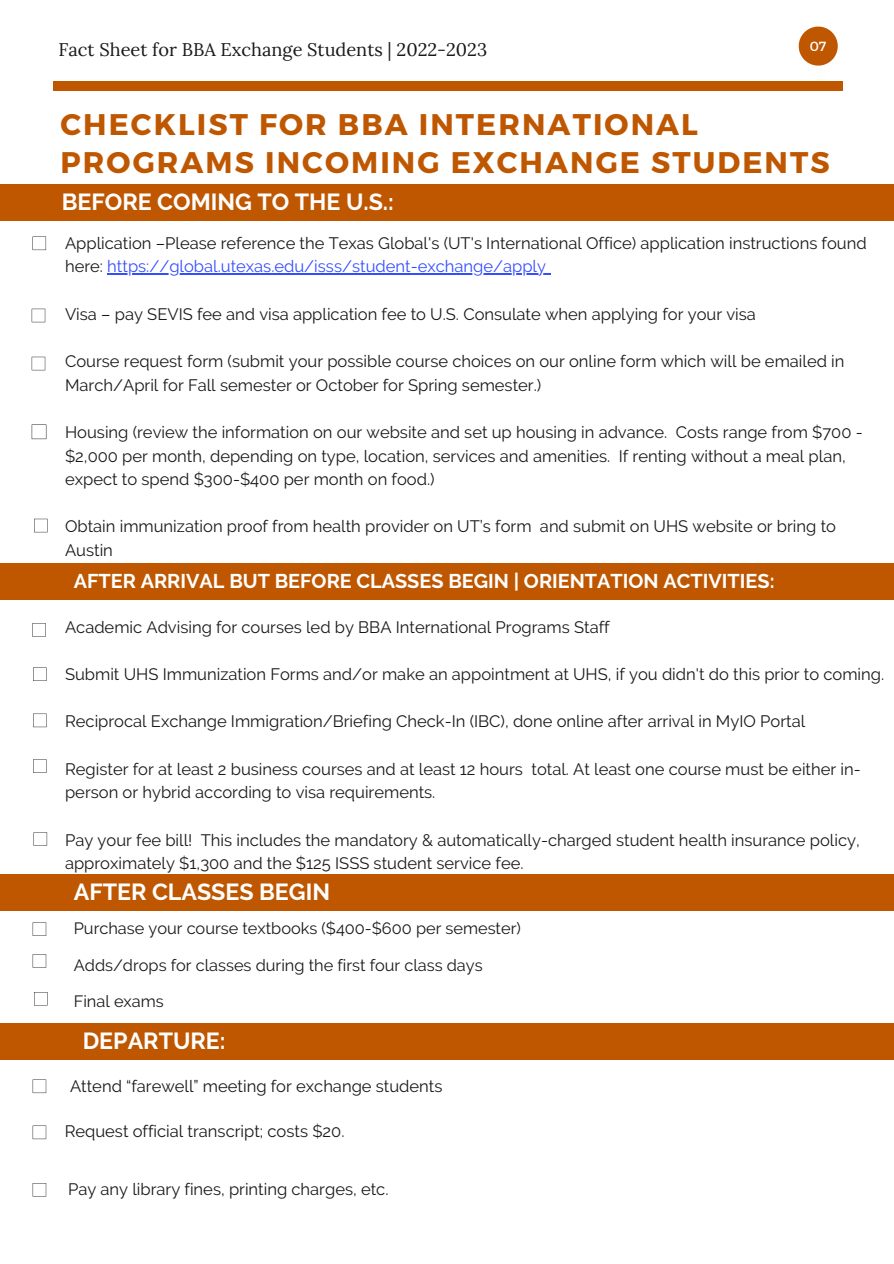
<style>
.page{position:relative;width:894px;height:1264px;background:#fff}
.page>*{position:absolute;margin:0;border:0;box-sizing:border-box;transform-origin:0 0}
.t1{font:700 29.85px/38.2px "Montserrat";letter-spacing:.07em;color:#bf5700}
.t2{font:700 23.25px "Raleway";color:#fff}
.t3{font:700 19.8px "Raleway";color:#fff}
.t4{font:18.15px "Lora";color:#191919}
.t5{font:16.5px/23.7px "Raleway";color:#191919}
.t6{font:16.35px "Raleway";color:#191919}
.t7{font:13.2px "Montserrat";color:#fff}
.s1{color:#344dff}
</style>
<div class="page">
<hr style="left:107px;top:273px;width:439px;height:1px;background:#344dff">
<div style="left:53px;top:81px;width:790px;height:9px;background:#bf5700"></div>
<svg style="left:798px;top:27px;width:39px;height:39px"></svg>
<div style="left:0;top:185px;width:893px;height:36px;background:#bf5700"></div>
<div style="left:0;top:563px;width:893px;height:36px;background:#bf5700"></div>
<svg style="left:33px;top:236px;width:13px;height:14px"></svg>
<svg style="left:32px;top:309px;width:13px;height:13px"></svg>
<svg style="left:32px;top:357px;width:13px;height:13px"></svg>
<svg style="left:32px;top:424px;width:14px;height:15px"></svg>
<svg style="left:33px;top:667px;width:14px;height:14px"></svg>
<svg style="left:33px;top:713px;width:14px;height:14px"></svg>
<svg style="left:33px;top:759px;width:14px;height:13px"></svg>
<div style="left:0;top:1023px;width:893px;height:36px;background:#bf5700"></div>
<div style="left:0;top:874px;width:893px;height:36px;background:#bf5700"></div>
<svg style="left:33px;top:922px;width:13px;height:13px"></svg>
<svg style="left:33px;top:954px;width:13px;height:13px"></svg>
<svg style="left:34px;top:992px;width:14px;height:13px"></svg>
<svg style="left:34px;top:519px;width:14px;height:13px"></svg>
<svg style="left:33px;top:1079px;width:13px;height:14px"></svg>
<svg style="left:33px;top:1125px;width:13px;height:14px"></svg>
<svg style="left:33px;top:1183px;width:13px;height:13px"></svg>
<svg style="left:32px;top:623px;width:14px;height:13px"></svg>
<svg style="left:34px;top:832px;width:13px;height:13px"></svg>
<p class="t4" style="left:59px;top:37px;width:430px">Fact Sheet for BBA Exchange Students | 2022-2023</p>
<p class="t7" style="left:809px;top:38px;width:18px">07</p>
<p class="t1" style="left:60px;top:103px;width:770px">CHECKLIST FOR BBA INTERNATIONAL<br>PROGRAMS INCOMING EXCHANGE STUDENTS</p>
<p class="t2" style="left:62px;top:188px;width:333px">BEFORE COMING TO THE U.S.:</p>
<p class="t5" style="left:65px;top:231px;width:802px">Application –Please reference the Texas Global's (UT's International Office) application instructions found here: <span class="s1">https://global.utexas.edu/isss/student-exchange/apply</span></p>
<p class="t5" style="left:65px;top:302px;width:692px">Visa – pay SEVIS fee and visa application fee to U.S. Consulate when applying for your visa</p>
<p class="t5" style="left:65px;top:349px;width:780px">Course request form (submit your possible course choices on our online form which will be emailed in<br>March/April for Fall semester or October for Spring semester.)</p>
<p class="t5" style="left:65px;top:420px;width:798px">Housing (review the information on our website and set up housing in advance. Costs range from $700 - $2,000 per month, depending on type, location, services and amenities. If renting without a meal plan, expect to spend $300-$400 per month on food.)</p>
<p class="t5" style="left:65px;top:515px;width:772px">Obtain immunization proof from health provider on UT’s form and submit on UHS website or bring to<br>Austin</p>
<p class="t3" style="left:74px;top:569px;width:702px">AFTER ARRIVAL BUT BEFORE CLASSES BEGIN | ORIENTATION ACTIVITIES:</p>
<p class="t5" style="left:65px;top:615px;width:546px">Academic Advising for courses led by BBA International Programs Staff</p>
<p class="t5" style="left:65px;top:662px;width:820px">Submit UHS Immunization Forms and/or make an appointment at UHS, if you didn't do this prior to coming.</p>
<p class="t5" style="left:65px;top:709px;width:741px">Reciprocal Exchange Immigration/Briefing Check-In (IBC), done online after arrival in MyIO Portal</p>
<p class="t5" style="left:65px;top:757px;width:797px">Register for at least 2 business courses and at least 12 hours total. At least one course must be either in&shy;person or hybrid according to visa requirements.</p>
<p class="t5" style="left:65px;top:828px;width:796px">Pay your fee bill! This includes the mandatory &amp; automatically-charged student health insurance policy, approximately $1,300 and the $125 ISSS student service fee.</p>
<p class="t2" style="left:74px;top:878px;width:257px">AFTER CLASSES BEGIN</p>
<p class="t6" style="left:74px;top:918px;width:448px">Purchase your course textbooks ($400-$600 per semester)</p>
<p class="t6" style="left:74px;top:955px;width:410px">Adds/drops for classes during the first four class days</p>
<p class="t6" style="left:74px;top:991px;width:91px">Final exams</p>
<p class="t2" style="left:83px;top:1027px;width:144px">DEPARTURE:</p>
<p class="t5" style="left:70px;top:1074px;width:374px">Attend “farewell” meeting for exchange students</p>
<p class="t5" style="left:65px;top:1118px;width:281px">Request official transcript; costs $20.</p>
<p class="t5" style="left:68px;top:1176px;width:322px">Pay any library fines, printing charges, etc.</p>
</div>
